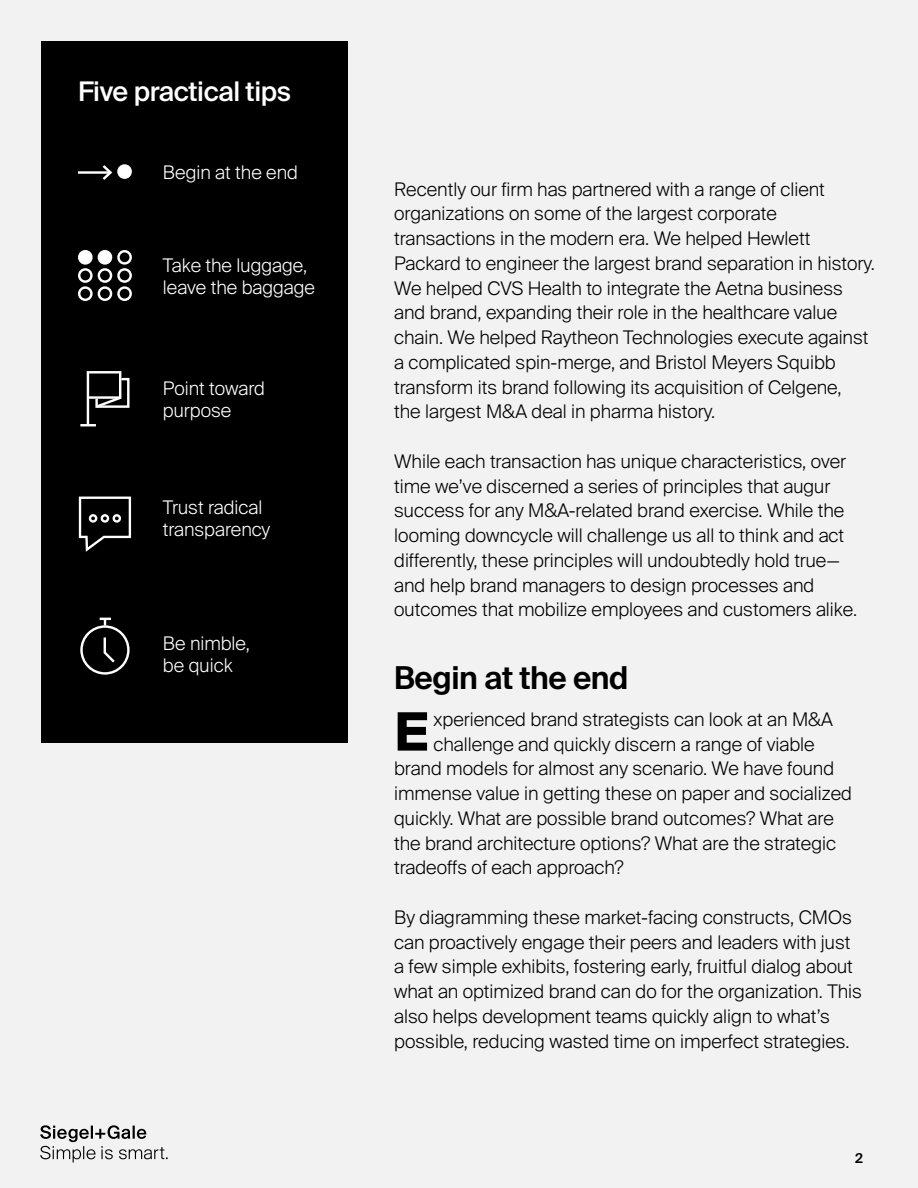
<style>
.page{position:relative;width:918px;height:1188px;background:#f2f2f2}
.page>*{position:absolute;margin:0;border:0;box-sizing:border-box;transform-origin:0 0}
.t1{font:700 52.95px "Suisse Intl";color:#000}
.t2{font:600 31.5px "Suisse Intl";letter-spacing:-.015em;color:#000}
.t3{font:500 27px "Suisse Intl";letter-spacing:-.015em;color:#fff}
.t4{font:300 18.75px/24.8px "Suisse Intl";color:#000}
.t5{font:300 18.75px/21.8px "Suisse Intl";color:#fff}
.t6{font:600 13.5px "Suisse Intl";color:#000}
</style>
<div class="page">
<div style="left:41px;top:41px;width:307px;height:701px;background:#000"></div>
<div style="left:80px;top:625px;width:50px;height:50px;border:2px solid #fff;border-radius:50%"></div>
<svg style="left:103px;top:637px;width:12px;height:26px"></svg>
<svg style="left:100px;top:618px;width:11px;height:7px"></svg>
<div style="left:79px;top:251px;width:12px;height:12px;background:#fff;border-radius:6px"></div>
<div style="left:78px;top:250px;width:15px;height:15px;border:2px solid #fff;border-radius:6px"></div>
<div style="left:78px;top:268px;width:15px;height:15px;border:2px solid #fff;border-radius:6px"></div>
<div style="left:78px;top:286px;width:15px;height:15px;border:2px solid #fff;border-radius:6px"></div>
<div style="left:99px;top:251px;width:12px;height:12px;background:#fff;border-radius:6px"></div>
<div style="left:98px;top:250px;width:14px;height:15px;border:2px solid #fff;border-radius:6px"></div>
<div style="left:98px;top:268px;width:14px;height:15px;border:2px solid #fff;border-radius:6px"></div>
<div style="left:98px;top:286px;width:14px;height:15px;border:2px solid #fff;border-radius:6px"></div>
<div style="left:117px;top:250px;width:15px;height:15px;border:2px solid #fff;border-radius:6px"></div>
<div style="left:117px;top:268px;width:15px;height:15px;border:2px solid #fff;border-radius:6px"></div>
<div style="left:117px;top:286px;width:15px;height:15px;border:2px solid #fff;border-radius:6px"></div>
<div style="left:118px;top:165px;width:13px;height:13px;background:#fff;border-radius:6px"></div>
<div style="left:117px;top:164px;width:15px;height:15px;border:2px solid #fff;border-radius:6px"></div>
<hr style="left:78px;top:171px;width:32px;height:3px;background:#fff">
<svg style="left:100px;top:165px;width:13px;height:15px"></svg>
<svg style="left:78px;top:496px;width:54px;height:56px"></svg>
<div style="left:89px;top:514px;width:8px;height:9px;border:2px solid #fff;border-radius:3px"></div>
<div style="left:101px;top:514px;width:8px;height:9px;border:2px solid #fff;border-radius:3px"></div>
<div style="left:113px;top:514px;width:8px;height:9px;border:2px solid #fff;border-radius:3px"></div>
<svg style="left:40px;top:1125px;width:128px;height:38px"></svg>
<svg style="left:80px;top:424px;width:16px;height:2px"></svg>
<hr style="left:87px;top:371px;width:2px;height:53px;background:#fff">
<svg style="left:86px;top:371px;width:44px;height:39px"></svg>
<h3 class="t3" style="left:78px;top:76px;width:215px">Five practical tips</h3>
<p class="t5" style="left:163px;top:161px;width:137px">Begin at the end</p>
<p class="t5" style="left:163px;top:254px;width:154px">Take the luggage, leave the baggage</p>
<p class="t5" style="left:163px;top:378px;width:104px">Point toward purpose</p>
<p class="t5" style="left:163px;top:497px;width:109px">Trust radical transparency</p>
<p class="t5" style="left:163px;top:632px;width:88px">Be nimble, be quick</p>
<p class="t4" style="left:394px;top:177px;width:482px">Recently our firm has partnered with a range of client organizations on some of the largest corporate transactions in the modern era. We helped Hewlett Packard to engineer the largest brand separation in history.<br>We helped CVS Health to integrate the Aetna business and brand, expanding their role in the healthcare value chain. We helped Raytheon Technologies execute against a complicated spin-merge, and Bristol Meyers Squibb transform its brand following its acquisition of Celgene,<br>the largest M&amp;A deal in pharma history.</p>
<p class="t4" style="left:394px;top:449px;width:464px">While each transaction has unique characteristics, over time we’ve discerned a series of principles that augur success for any M&amp;A-related brand exercise. While the looming downcycle will challenge us all to think and act differently, these principles will undoubtedly hold true— and help brand managers to design processes and outcomes that mobilize employees and customers alike.</p>
<h2 class="t2" style="left:394px;top:659px;width:236px">Begin at the end</h2>
<h1 class="t1" style="left:394px;top:701px;width:37px">E</h1>
<p class="t4" style="left:433px;top:707px;width:401px">xperienced brand strategists can look at an M&amp;A</p>
<p class="t4" style="left:433px;top:732px;width:383px">challenge and quickly discern a range of viable</p>
<p class="t4" style="left:394px;top:756px;width:442px">brand models for almost any scenario. We have found</p>
<p class="t4" style="left:394px;top:781px;width:459px">immense value in getting these on paper and socialized</p>
<p class="t4" style="left:394px;top:806px;width:441px">quickly. What are possible brand outcomes? What are</p>
<p class="t4" style="left:394px;top:831px;width:444px">the brand architecture options? What are the strategic</p>
<p class="t4" style="left:394px;top:855px;width:231px">tradeoffs of each approach?</p>
<p class="t4" style="left:394px;top:905px;width:469px">By diagramming these market-facing constructs, CMOs can proactively engage their peers and leaders with just a few simple exhibits, fostering early, fruitful dialog about what an optimized brand can do for the organization. This also helps development teams quickly align to what’s possible, reducing wasted time on imperfect strategies.</p>
<p class="t6" style="left:855px;top:1150px;width:9px">2</p>
</div>
